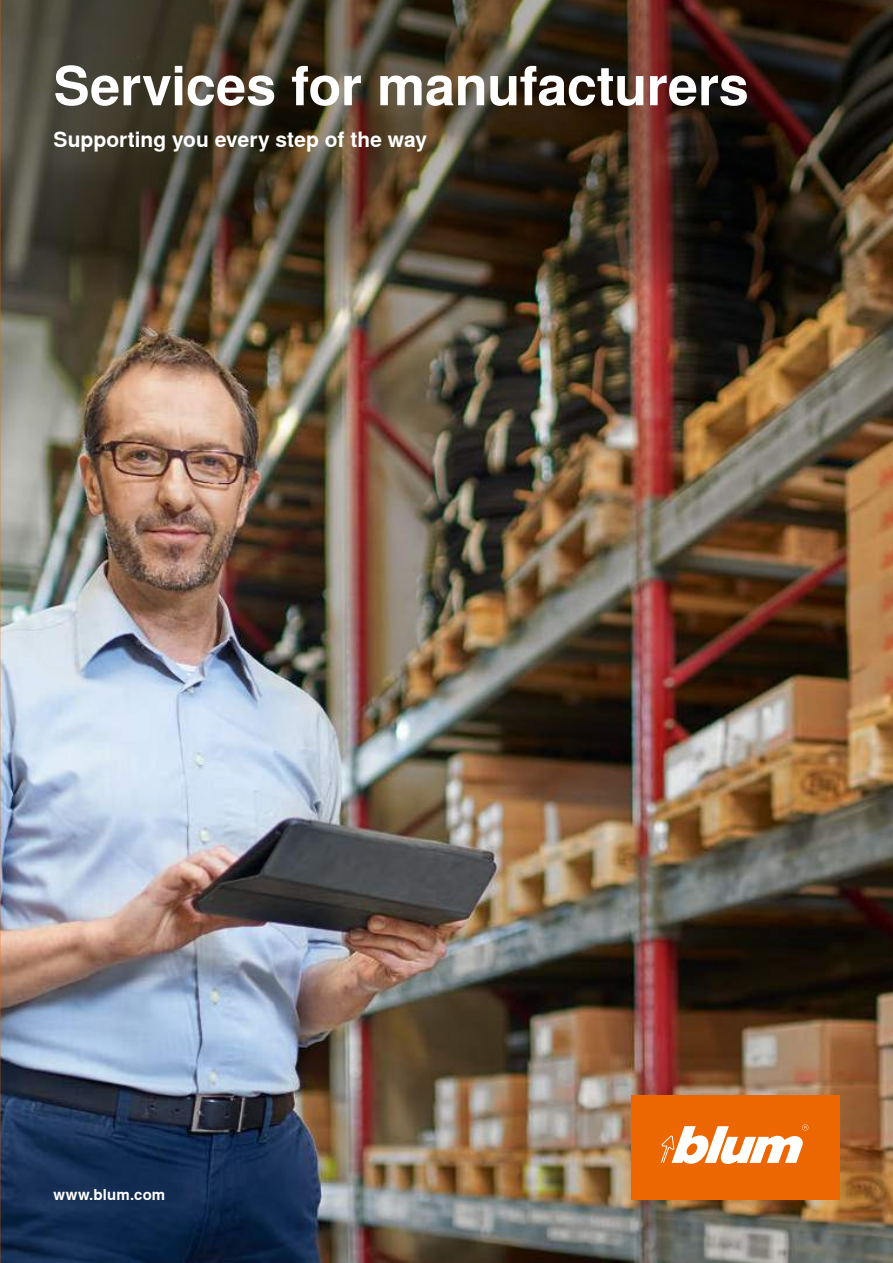
<style>
.page{position:relative;width:893px;height:1263px;background:#fff}
.page>*{position:absolute;margin:0;border:0;box-sizing:border-box;transform-origin:0 0}
.t1{font:700 54px "Nimbus Sans Global";letter-spacing:-.005em;color:#fff}
.t2{font:700 21px "Nimbus Sans Global";color:#fff}
.t3{font:700 15px "Nimbus Sans Global";letter-spacing:.01em;color:#fff}
</style>
<div class="page">
<img style="left:0;top:295px;width:893px;height:968px">
<div style="left:631px;top:1095px;width:208px;height:105px;background:#ec6602"></div>
<svg style="left:661px;top:1124px;width:147px;height:40px"></svg>
<img style="left:0;top:0;width:893px;height:295px">
<h1 class="t1" style="left:54px;top:55px;width:697px">Services for manufacturers</h1>
<p class="t2" style="left:54px;top:128px;width:375px">Supporting you every step of the way</p>
<p class="t3" style="left:54px;top:1186px;width:113px">www.blum.com</p>
</div>
